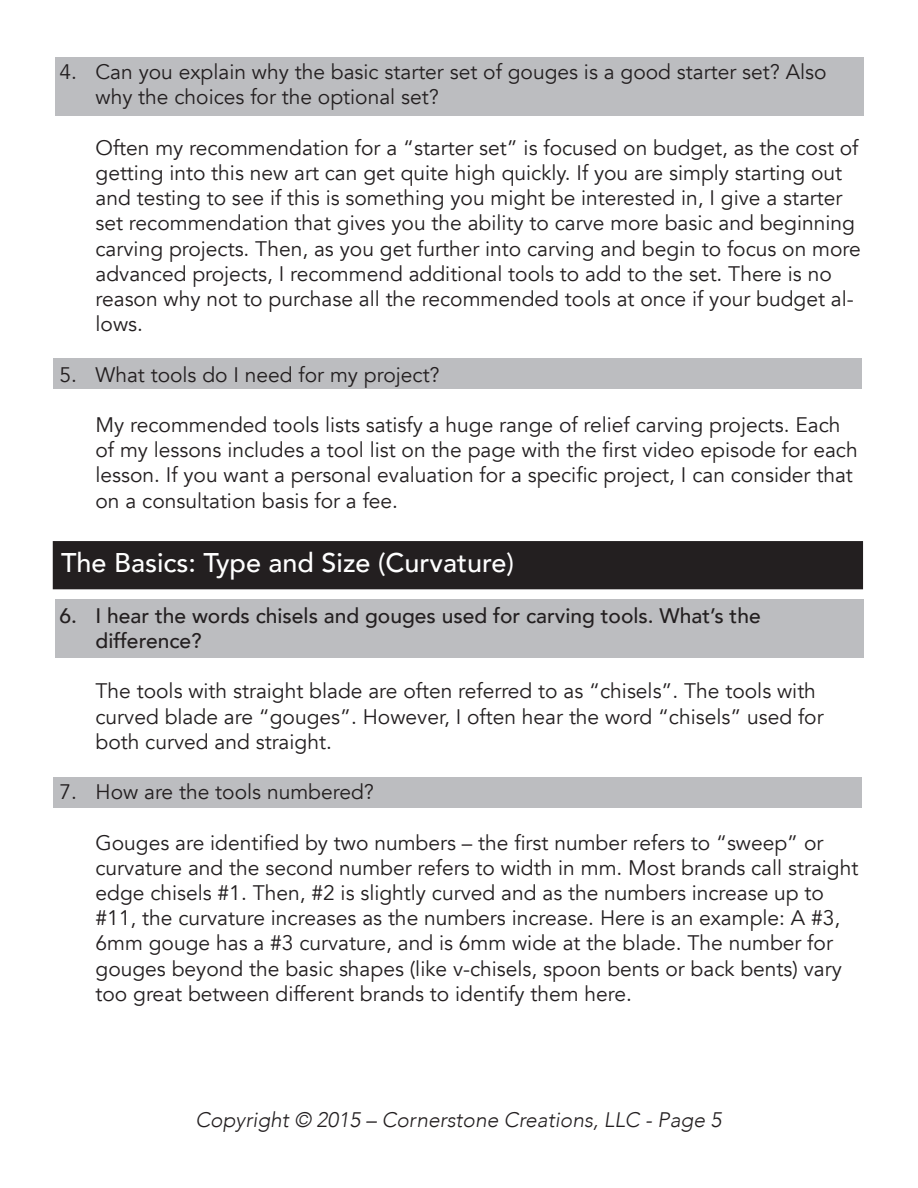
<style>
.page{position:relative;width:918px;height:1188px;background:#fff}
.page>*{position:absolute;margin:0;border:0;box-sizing:border-box;transform-origin:0 0}
.t1{font:500 27px "Avenir";color:#fff}
.t2{font:21px/25.2px "Avenir";color:#231f20}
.t3{font:500 21px/25.2px "Avenir";color:#231f20}
.t4{font:italic 300 21px "Avenir";color:#231f20}
</style>
<div class="page">
<div style="left:53px;top:777px;width:809px;height:31px;background:#bcbdc0"></div>
<div style="left:55px;top:600px;width:809px;height:58px;background:#bcbdc0"></div>
<div style="left:54px;top:542px;width:808px;height:47px;background:#231f20"></div>
<div style="left:53px;top:541px;width:810px;height:48px;border:2px solid #231f20"></div>
<div style="left:55px;top:57px;width:809px;height:58px;background:#bcbdc0"></div>
<div style="left:54px;top:358px;width:808px;height:31px;background:#bcbdc0"></div>
<p class="t2" style="left:96px;top:60px;width:733px;text-indent:-36px">4. Can you explain why the basic starter set of gouges is a good starter set? Also why the choices for the optional set?</p>
<p class="t2" style="left:96px;top:135px;width:767px">Often my recommendation for a “starter set” is focused on budget, as the cost of getting into this new art can get quite high quickly. If you are simply starting out and testing to see if this is something you might be interested in, I give a starter set recommendation that gives you the ability to carve more basic and beginning carving projects. Then, as you get further into carving and begin to focus on more advanced projects, I recommend additional tools to add to the set. There is no reason why not to purchase all the recommended tools at once if your budget al&shy;lows.</p>
<p class="t2" style="left:59px;top:362px;width:382px">5. What tools do I need for my project?</p>
<p class="t2" style="left:96px;top:413px;width:764px">My recommended tools lists satisfy a huge range of relief carving projects. Each of my lessons includes a tool list on the page with the first video episode for each lesson. If you want a personal evaluation for a specific project, I can consider that on a consultation basis for a fee.</p>
<p class="t1" style="left:61px;top:540px;width:455px">The Basics: Type and Size (Curvature)</p>
<p class="t3" style="left:96px;top:602px;width:667px;text-indent:-36px">6. I hear the words chisels and gouges used for carving tools. What’s the difference?</p>
<p class="t2" style="left:96px;top:679px;width:730px">The tools with straight blade are often referred to as “chisels”. The tools with curved blade are “gouges”. However, I often hear the word “chisels” used for both curved and straight.</p>
<p class="t2" style="left:59px;top:780px;width:316px">7. How are the tools numbered?</p>
<p class="t2" style="left:96px;top:830px;width:764px">Gouges are identified by two numbers – the first number refers to “sweep” or curvature and the second number refers to width in mm. Most brands call straight edge chisels #1. Then, #2 is slightly curved and as the numbers increase up to #11, the curvature increases as the numbers increase. Here is an example: A #3, 6mm gouge has a #3 curvature, and is 6mm wide at the blade. The number for gouges beyond the basic shapes (like v-chisels, spoon bents or back bents) vary too great between different brands to identify them here.</p>
<p class="t4" style="left:196px;top:1107px;width:527px">Copyright © 2015 – Cornerstone Creations, LLC - Page 5</p>
</div>
